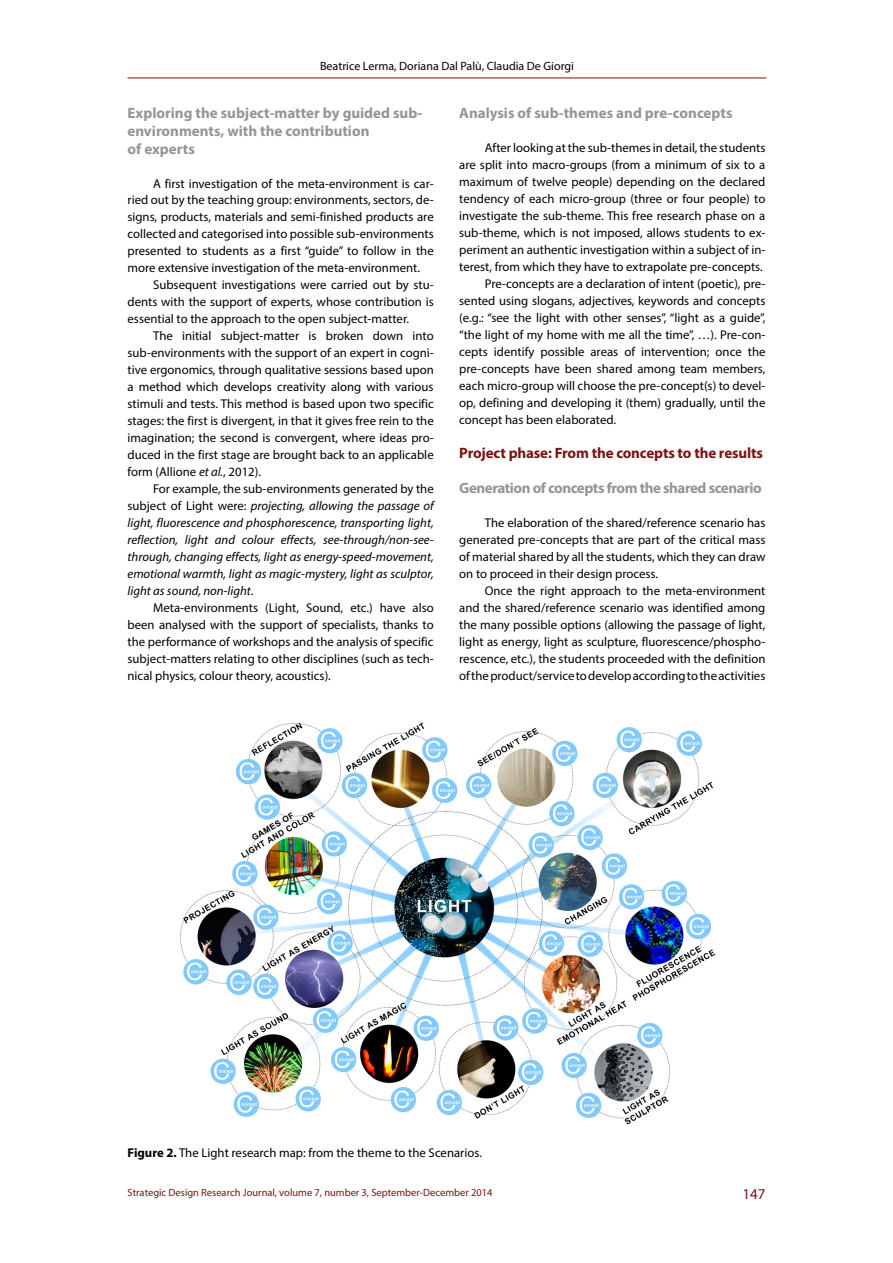
<style>
.page{position:relative;width:893px;height:1263px;background:#fff}
.page>*{position:absolute;margin:0;border:0;box-sizing:border-box;transform-origin:0 0}
.t1{font:700 15px/18px "Myriad Pro";color:#939598}
.t2{font:700 15px "Myriad Pro";letter-spacing:-.03em;color:#939598}
.t3{font:700 15px "Myriad Pro";letter-spacing:-.01em;color:#781414}
.t4{font:15px "Myriad Pro";color:#781414}
.t5{font:12.75px/17px "Myriad Pro";color:#000;text-align:justify}
.t6{font:italic 12.75px/17px "Myriad Pro";color:#000;text-align:justify}
.t7{font:12px "Myriad Pro";color:#000}
.t8{font:10.5px "Myriad Pro";color:#781414}
.s1{font-style:italic}
.s2{font-style:normal}
.s3{font-weight:700}
</style>
<div class="page">
<hr style="left:128px;top:78px;width:638px;height:1px;background:#781414">
<img style="left:180px;top:722px;width:536px;height:403px">
<p class="t7" style="left:320px;top:58px;width:255px">Beatrice Lerma, Doriana Dal Palù, Claudia De Giorgi</p>
<p class="t1" style="left:128px;top:103px;width:296px">Exploring the subject-matter by guided sub&shy;environments, with the contribution<br>of experts</p>
<p class="t5" style="left:128px;top:175px;width:308px;text-indent:26px">A first investigation of the meta-environment is car&shy;ried out by the teaching group: environments, sectors, de&shy;signs, products, materials and semi-finished products are collected and categorised into possible sub-environments presented to students as a first “guide” to follow in the more extensive investigation of the meta-environment.</p>
<p class="t5" style="left:128px;top:276px;width:308px;text-indent:26px">Subsequent investigations were carried out by stu&shy;dents with the support of experts, whose contribution is essential to the approach to the open subject-matter.</p>
<p class="t5" style="left:128px;top:327px;width:308px;text-indent:26px">The initial subject-matter is broken down into sub-environments with the support of an expert in cogni&shy;tive ergonomics, through qualitative sessions based upon a method which develops creativity along with various stimuli and tests. This method is based upon two specific stages: the first is divergent, in that it gives free rein to the imagination; the second is convergent, where ideas pro&shy;duced in the first stage are brought back to an applicable form (Allione <span class="s1">et al.</span>, 2012).</p>
<p class="t6" style="left:128px;top:480px;width:308px;text-indent:26px"><span class="s2">For example, the sub-environments generated by the subject of Light were:</span> projecting, allowing the passage of light, fluorescence and phosphorescence, transporting light, reflection, light and colour effects, see-through/non-see&shy;through, changing effects, light as energy-speed-movement, emotional warmth, light as magic-mystery, light as sculptor, light as sound, non-light<span class="s2">.</span></p>
<p class="t5" style="left:128px;top:599px;width:308px;text-indent:26px">Meta-environments (Light, Sound, etc.) have also been analysed with the support of specialists, thanks to the performance of workshops and the analysis of specific subject-matters relating to other disciplines (such as tech&shy;nical physics, colour theory, acoustics).</p>
<p class="t1" style="left:459px;top:103px;width:275px">Analysis of sub-themes and pre-concepts</p>
<p class="t5" style="left:485px;top:139px;width:282px">After looking at the sub-themes in detail, the students</p>
<p class="t5" style="left:459px;top:156px;width:308px">are split into macro-groups (from a minimum of six to a</p>
<p class="t5" style="left:459px;top:173px;width:308px">maximum of twelve people) depending on the declared</p>
<p class="t5" style="left:459px;top:190px;width:308px">tendency of each micro-group (three or four people) to</p>
<p class="t5" style="left:459px;top:207px;width:308px">investigate the sub-theme. This free research phase on a</p>
<p class="t5" style="left:459px;top:224px;width:308px">sub-theme, which is not imposed, allows students to ex-</p>
<p class="t5" style="left:459px;top:241px;width:308px">periment an authentic investigation within a subject of in-</p>
<p class="t5" style="left:459px;top:258px;width:305px">terest, from which they have to extrapolate pre-concepts.</p>
<p class="t5" style="left:485px;top:275px;width:282px">Pre-concepts are a declaration of intent (poetic), pre-</p>
<p class="t5" style="left:459px;top:292px;width:308px">sented using slogans, adjectives, keywords and concepts</p>
<p class="t5" style="left:459px;top:309px;width:308px">(e.g.: “see the light with other senses”, “light as a guide”,</p>
<p class="t5" style="left:459px;top:326px;width:308px">“the light of my home with me all the time”, …). Pre-con-</p>
<p class="t5" style="left:459px;top:343px;width:308px">cepts identify possible areas of intervention; once the</p>
<p class="t5" style="left:459px;top:360px;width:308px">pre-concepts have been shared among team members,</p>
<p class="t5" style="left:459px;top:377px;width:308px">each micro-group will choose the pre-concept(s) to devel-</p>
<p class="t5" style="left:459px;top:394px;width:308px">op, defining and developing it (them) gradually, until the</p>
<p class="t5" style="left:459px;top:411px;width:158px">concept has been elaborated.</p>
<p class="t3" style="left:459px;top:443px;width:305px">Project phase: From the concepts to the results</p>
<p class="t2" style="left:459px;top:478px;width:304px">Generation of concepts from the shared scenario</p>
<p class="t5" style="left:459px;top:514px;width:308px;text-indent:26px">The elaboration of the shared/reference scenario has generated pre-concepts that are part of the critical mass of material shared by all the students, which they can draw on to proceed in their design process.</p>
<p class="t5" style="left:459px;top:582px;width:308px;text-indent:26px">Once the right approach to the meta-environment and the shared/reference scenario was identified among the many possible options (allowing the passage of light, light as energy, light as sculpture, fluorescence/phospho&shy;rescence, etc.), the students proceeded with the definition of the product/service to develop according to the activities</p>
<p class="t5" style="left:128px;top:1144px;width:356px"><span class="s3">Figure 2.</span> The Light research map: from the theme to the Scenarios.</p>
<p class="t8" style="left:128px;top:1186px;width:366px">Strategic Design Research Journal, volume 7, number 3, September-December 2014</p>
<p class="t4" style="left:742px;top:1185px;width:25px">147</p>
</div>
